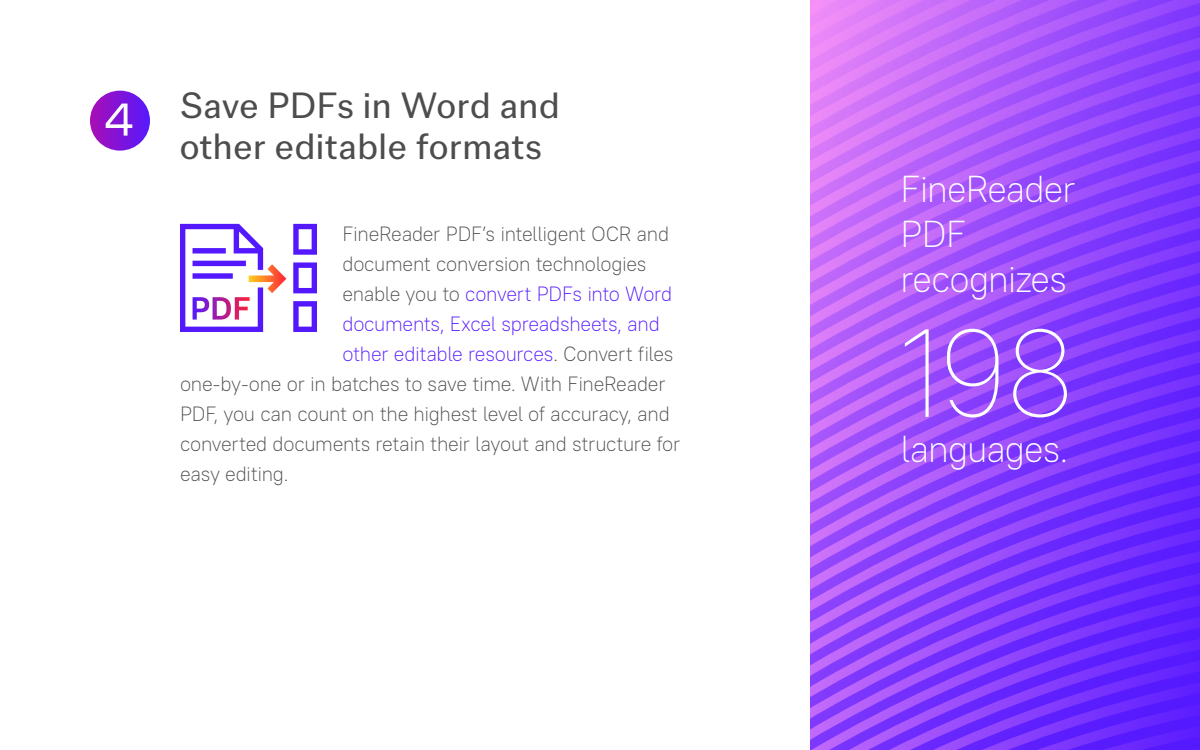
<style>
.page{position:relative;width:1200px;height:750px;background:#fff}
.page>*{position:absolute;margin:0;border:0;box-sizing:border-box;transform-origin:0 0}
.main_33{font:100 125px "PT Root";color:#fff}
.header_58{font:100 37.5px/41.2px "Co Fo X Beta 1";letter-spacing:.035em;color:#4d4d4d}
.main_33-2{font:200 37.5px/45px "PT Root";letter-spacing:-.025em;color:#fff}
.main_33-3{font:200 20.62px/30px "PT Root";letter-spacing:-.015em;color:#4d4d4d}
.s1{color:#5519ff}
</style>
<div class="page">
<svg style="left:90px;top:91px;width:60px;height:60px;background:#8117da"></svg>
<svg style="left:106px;top:104px;width:26px;height:32px"></svg>
<svg style="left:810px;top:9px;width:390px;height:27px;background:#b863f9"></svg>
<svg style="left:810px;top:36px;width:390px;height:26px;background:#b561fa"></svg>
<svg style="left:810px;top:62px;width:390px;height:26px;background:#b35ffa"></svg>
<svg style="left:810px;top:88px;width:390px;height:27px;background:#b05dfa"></svg>
<svg style="left:810px;top:115px;width:390px;height:26px;background:#ad5bfa"></svg>
<svg style="left:810px;top:141px;width:390px;height:27px;background:#aa59fa"></svg>
<svg style="left:810px;top:168px;width:390px;height:26px;background:#a857fa"></svg>
<svg style="left:810px;top:194px;width:390px;height:27px;background:#a555fa"></svg>
<svg style="left:810px;top:221px;width:390px;height:26px;background:#a253fb"></svg>
<svg style="left:810px;top:247px;width:390px;height:26px;background:#a051fb"></svg>
<svg style="left:810px;top:273px;width:390px;height:27px;background:#9d4ffb"></svg>
<svg style="left:810px;top:300px;width:390px;height:26px;background:#9b4dfb"></svg>
<svg style="left:810px;top:326px;width:390px;height:27px;background:#984bfb"></svg>
<svg style="left:810px;top:353px;width:390px;height:26px;background:#9649fb"></svg>
<svg style="left:810px;top:379px;width:390px;height:26px;background:#9448fb"></svg>
<svg style="left:810px;top:405px;width:390px;height:27px;background:#9146fb"></svg>
<svg style="left:810px;top:432px;width:390px;height:26px;background:#8f44fb"></svg>
<svg style="left:810px;top:458px;width:390px;height:27px;background:#8c42fc"></svg>
<svg style="left:810px;top:485px;width:390px;height:26px;background:#8a40fc"></svg>
<svg style="left:810px;top:511px;width:390px;height:239px;background:#8039fc"></svg>
<img style="left:180px;top:223px;width:136px;height:109px">
<p class="header_58" style="left:180px;top:85px;width:381px">Save PDFs in Word and other editable formats</p>
<p class="main_33-3" style="left:342px;top:218px;width:333px">FineReader PDF’s intelligent OCR and document conversion technologies enable you to <span class="s1">convert PDFs into Word documents, Excel spreadsheets, and other editable resources</span>. Convert files</p>
<p class="main_33-3" style="left:180px;top:368px;width:502px">one-by-one or in batches to save time. With FineReader PDF, you can count on the highest level of accuracy, and converted documents retain their layout and structure for easy editing.</p>
<p class="main_33-2" style="left:901px;top:166px;width:177px">FineReader<br>PDF</p>
<p class="main_33-2" style="left:901px;top:256px;width:168px">recognizes</p>
<p class="main_33" style="left:901px;top:293px;width:176px">198</p>
<p class="main_33-2" style="left:901px;top:426px;width:169px">languages.</p>
</div>
